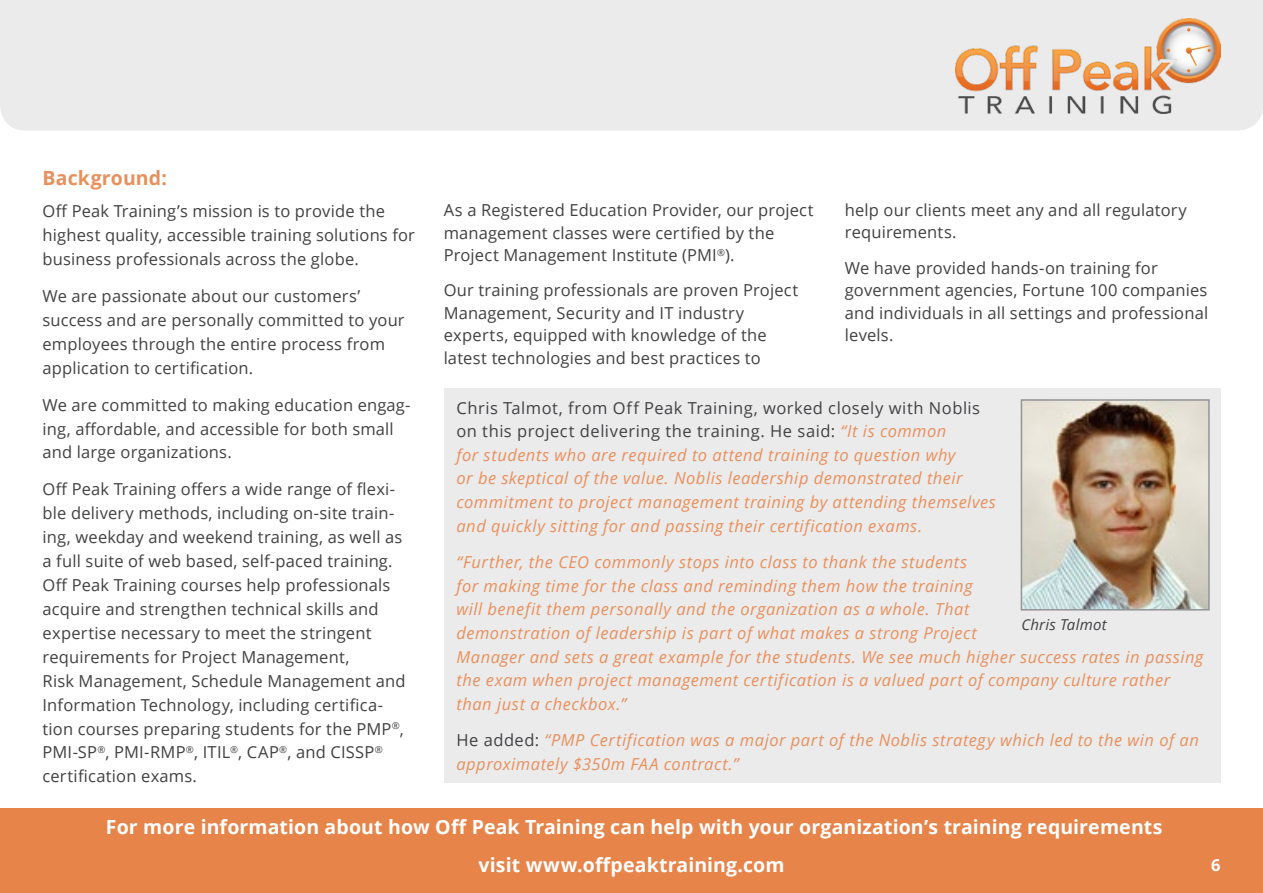
<style>
.page{position:relative;width:1263px;height:893px;background:#fff}
.page>*{position:absolute;margin:0;border:0;box-sizing:border-box;transform-origin:0 0}
.t1{font:700 19.5px/37.5px "Open Sans";letter-spacing:.005em;color:#fff;text-align:center}
.t2{font:700 19.5px "Open Sans";letter-spacing:.01em;color:#e8905c}
.t3{font:16.5px/24px "Open Sans";letter-spacing:.01em;color:#414042}
.t4{font:italic 16.5px/23.5px "Open Sans";letter-spacing:.03em;color:#e8905c}
.t5{font:700 16.5px "Open Sans";color:#fff}
.t6{font:italic 15px "Open Sans";letter-spacing:.015em;color:#414042}
.s1{font-style:normal;color:#414042}
</style>
<div class="page">
<div style="left:0;top:808px;width:1263px;height:85px;background:#e6844a"></div>
<div style="left:0;top:0;width:1263px;height:131px;background:#ebebec"></div>
<img style="left:955px;top:19px;width:265px;height:95px">
<div style="left:444px;top:388px;width:776px;height:394px;background:#ebebec"></div>
<img style="left:1024px;top:402px;width:183px;height:206px">
<div style="left:1021px;top:399px;width:189px;height:212px;border:2px solid #939598"></div>
<p class="t2" style="left:43px;top:164px;width:126px">Background:</p>
<p class="t3" style="left:43px;top:199px;width:374px">Off Peak Training’s mission is to provide the highest quality, accessible training solutions for business professionals across the globe.</p>
<p class="t3" style="left:43px;top:284px;width:364px">We are passionate about our customers’ success and are personally committed to your employees through the entire process from application to certification.</p>
<p class="t3" style="left:43px;top:392px;width:369px">We are committed to making education engag&shy;ing, affordable, and accessible for both small and large organizations.</p>
<p class="t3" style="left:43px;top:477px;width:364px">Off Peak Training offers a wide range of flexi&shy;ble delivery methods, including on-site train&shy;ing, weekday and weekend training, as well as a full suite of web based, self-paced training.<br>Off Peak Training courses help professionals acquire and strengthen technical skills and expertise necessary to meet the stringent requirements for Project Management,<br>Risk Management, Schedule Management and Information Technology, including certifica&shy;tion courses preparing students for the PMP<sup>®</sup>, PMI-SP<sup>®</sup>, PMI-RMP<sup>®</sup>, ITIL<sup>®</sup>, CAP<sup>®</sup>, and CISSP<sup>® </sup>certification exams.</p>
<p class="t3" style="left:845px;top:198px;width:344px;line-height:22.5px">help our clients meet any and all regulatory requirements.</p>
<p class="t3" style="left:845px;top:256px;width:365px;line-height:22.5px">We have provided hands-on training for government agencies, Fortune 100 companies and individuals in all settings and professional levels.</p>
<p class="t3" style="left:444px;top:198px;width:372px;line-height:22.5px">As a Registered Education Provider, our project management classes were certified by the<br>Project Management Institute (PMI<sup>®</sup>).</p>
<p class="t3" style="left:444px;top:279px;width:356px;line-height:22.5px">Our training professionals are proven Project Management, Security and IT industry experts, equipped with knowledge of the latest technologies and best practices to</p>
<p class="t4" style="left:456px;top:395px;width:541px"><span class="s1">Chris Talmot, from Off Peak Training, worked closely with Noblis on this project delivering the training. He said:</span> “It is common<br>for students who are required to attend training to question why<br>or be skeptical of the value. Noblis leadership demonstrated their commitment to project management training by attending themselves and quickly sitting for and passing their certification exams.</p>
<p class="t4" style="left:456px;top:550px;width:748px">“Further, the CEO commonly stops into class to thank the students<br>for making time for the class and reminding them how the training<br>will benefit them personally and the organization as a whole. That<br>demonstration of leadership is part of what makes a strong Project<br>Manager and sets a great example for the students. We see much higher success rates in passing the exam when project management certification is a valued part of company culture rather than just a checkbox.”</p>
<p class="t4" style="left:456px;top:728px;width:744px"><span class="s1">He added:</span> “PMP Certification was a major part of the Noblis strategy which led to the win of an approximately $350m FAA contract.”</p>
<p class="t6" style="left:1021px;top:614px;width:87px">Chris Talmot</p>
<p class="t1" style="left:106px;top:808px;width:1058px">For more information about how Off Peak Training can help with your organization’s training requirements visit www.offpeaktraining.com</p>
<p class="t5" style="left:1211px;top:853px;width:11px">6</p>
</div>
